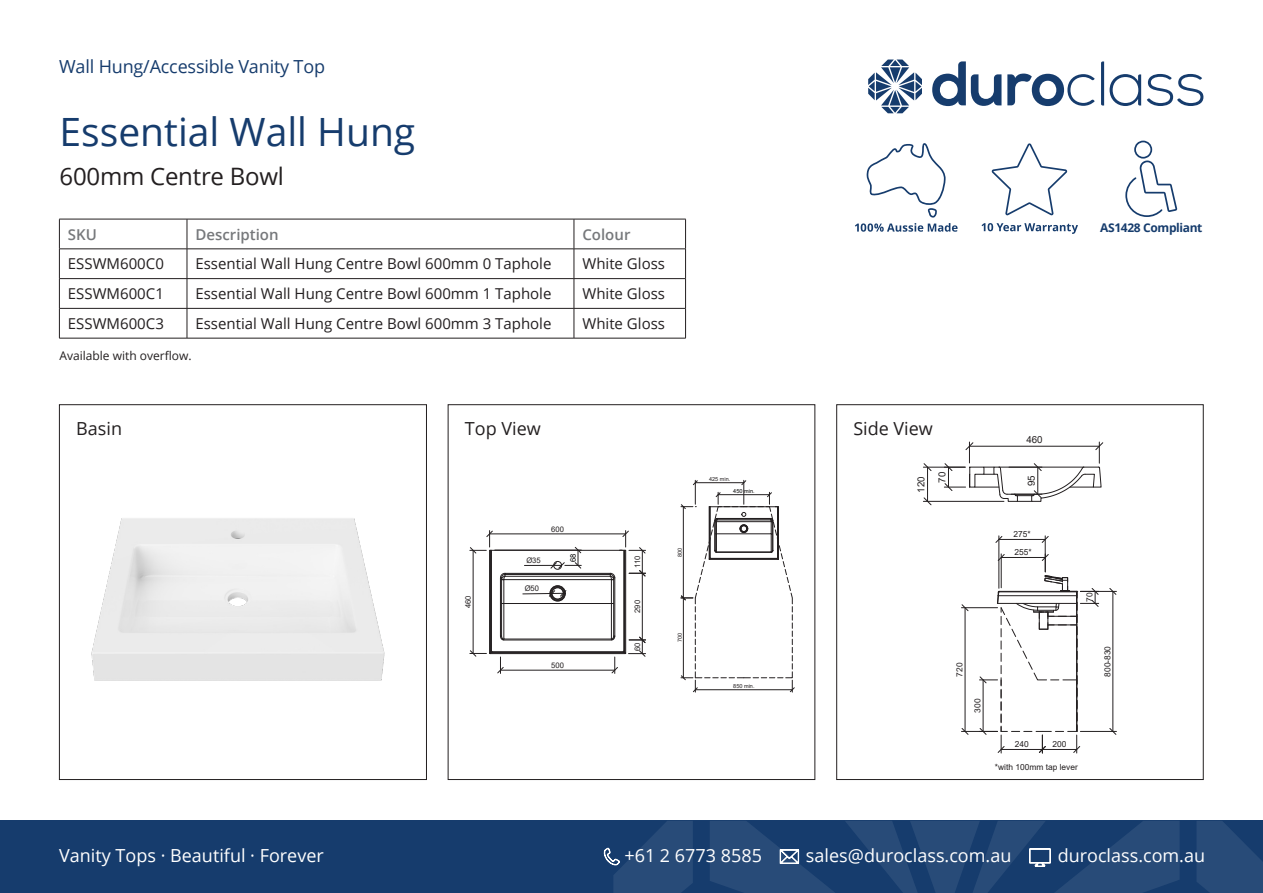
<style>
.page{position:relative;width:1263px;height:893px;background:#fff}
.page>*{position:absolute;margin:0;border:0;box-sizing:border-box;transform-origin:0 0}
.Large_Copy{font:39px "Open Sans";color:#163c6d}
.t1{font:24px "Open Sans";letter-spacing:-.01em;color:#231f20}
.t2{font:18px "Open Sans";color:#fff}
.t3{font:18px "Open Sans";letter-spacing:-.01em;color:#163c6d}
.t4{font:18px "Open Sans";color:#231f20}
.Table_Subheadings{font:15px "Open Sans";color:#231f20}
.Table_Subheadings-2{font:600 15px "Open Sans";color:#76787b}
.Table_Subheadings-3{font:12px "Open Sans";color:#231f20}
.t5{font:700 12px "Open Sans";letter-spacing:-.03em;color:#163c6d}
.t6{font:9.75px "Arial";color:#231f20}
.t7{font:8.4px "Arial";color:#231f20}
.t8{font:7.65px "Arial";color:#231f20}
.t9{font:7.65px "Arial";color:#000}
.t10{font:5.55px "Arial";color:#231f20}
.t11{font:5.55px "Arial";color:#000}
</style>
<div class="page">
<svg style="left:868px;top:60px;width:54px;height:53px"></svg>
<svg style="left:932px;top:61px;width:69px;height:45px"></svg>
<svg style="left:1007px;top:74px;width:88px;height:32px"></svg>
<svg style="left:1101px;top:61px;width:102px;height:45px"></svg>
<svg style="left:855px;top:143px;width:102px;height:89px"></svg>
<svg style="left:981px;top:143px;width:97px;height:91px"></svg>
<div style="left:0;top:821px;width:1263px;height:72px;background:#163c6d"></div>
<svg style="left:1197px;top:821px;width:66px;height:72px"></svg>
<svg style="left:603px;top:821px;width:90px;height:72px"></svg>
<svg style="left:710px;top:821px;width:470px;height:72px"></svg>
<svg style="left:1125px;top:141px;width:52px;height:76px"></svg>
<div style="left:448px;top:404px;width:367px;height:376px;border:1px solid #231f20"></div>
<div style="left:59px;top:404px;width:368px;height:376px;border:1px solid #231f20"></div>
<div style="left:836px;top:404px;width:367px;height:376px;border:1px solid #231f20"></div>
<hr style="left:59px;top:219px;width:128px;height:1px;background:#231f20">
<hr style="left:59px;top:219px;width:1px;height:30px;background:#231f20">
<hr style="left:187px;top:219px;width:387px;height:1px;background:#231f20">
<hr style="left:187px;top:219px;width:1px;height:30px;background:#231f20">
<hr style="left:574px;top:219px;width:112px;height:1px;background:#231f20">
<hr style="left:574px;top:219px;width:1px;height:30px;background:#231f20">
<hr style="left:685px;top:219px;width:1px;height:30px;background:#231f20">
<hr style="left:59px;top:249px;width:128px;height:1px;background:#231f20">
<hr style="left:187px;top:249px;width:387px;height:1px;background:#231f20">
<hr style="left:574px;top:249px;width:112px;height:1px;background:#231f20">
<hr style="left:59px;top:278px;width:128px;height:1px;background:#231f20">
<hr style="left:187px;top:278px;width:387px;height:1px;background:#231f20">
<hr style="left:574px;top:278px;width:112px;height:1px;background:#231f20">
<hr style="left:59px;top:308px;width:128px;height:1px;background:#231f20">
<svg style="left:59px;top:249px;width:1px;height:89px"></svg>
<hr style="left:187px;top:308px;width:387px;height:1px;background:#231f20">
<svg style="left:187px;top:249px;width:1px;height:89px"></svg>
<hr style="left:574px;top:308px;width:112px;height:1px;background:#231f20">
<svg style="left:574px;top:249px;width:1px;height:89px"></svg>
<svg style="left:685px;top:249px;width:1px;height:89px"></svg>
<hr style="left:59px;top:338px;width:128px;height:1px;background:#231f20">
<hr style="left:187px;top:338px;width:387px;height:1px;background:#231f20">
<hr style="left:574px;top:338px;width:112px;height:1px;background:#231f20">
<img style="left:91px;top:518px;width:294px;height:163px">
<hr style="left:923px;top:501px;width:81px;height:1px;background:#231f20">
<hr style="left:923px;top:467px;width:42px;height:1px;background:#231f20">
<hr style="left:927px;top:467px;width:1px;height:34px;background:#231f20">
<svg style="left:923px;top:497px;width:8px;height:8px"></svg>
<svg style="left:923px;top:463px;width:8px;height:8px"></svg>
<svg style="left:944px;top:442px;width:159px;height:60px"></svg>
<hr style="left:489px;top:550px;width:1px;height:103px;background:#231f20">
<hr style="left:623px;top:550px;width:1px;height:101px;background:#231f20">
<hr style="left:624px;top:550px;width:1px;height:101px;background:#231f20">
<hr style="left:491px;top:550px;width:1px;height:101px;background:#231f20">
<hr style="left:625px;top:550px;width:1px;height:102px;background:#231f20">
<hr style="left:491px;top:550px;width:133px;height:1px;background:#231f20">
<hr style="left:490px;top:550px;width:1px;height:102px;background:#231f20">
<div style="left:550px;top:585px;width:15px;height:16px;border:1px solid #231f20;border-radius:50%"></div>
<div style="left:550px;top:586px;width:15px;height:15px;border:1px solid #231f20;border-radius:50%"></div>
<div style="left:551px;top:586px;width:14px;height:14px;border:1px solid #231f20;border-radius:50%"></div>
<div style="left:551px;top:587px;width:13px;height:13px;border:1px solid #231f20;border-radius:50%"></div>
<div style="left:552px;top:587px;width:11px;height:12px;border:1px solid #231f20;border-radius:50%"></div>
<hr style="left:613px;top:578px;width:1px;height:58px;background:#231f20">
<hr style="left:614px;top:578px;width:1px;height:58px;background:#231f20">
<hr style="left:501px;top:578px;width:1px;height:58px;background:#231f20">
<hr style="left:500px;top:578px;width:1px;height:58px;background:#231f20">
<hr style="left:642px;top:573px;width:1px;height:67px;background:#231f20">
<hr style="left:473px;top:550px;width:1px;height:103px;background:#231f20">
<svg style="left:470px;top:603px;width:176px;height:70px"></svg>
<hr style="left:490px;top:534px;width:136px;height:1px;background:#231f20">
<svg style="left:470px;top:531px;width:23px;height:22px"></svg>
<svg style="left:500px;top:531px;width:146px;height:49px"></svg>
<svg style="left:681px;top:480px;width:114px;height:212px"></svg>
<hr style="left:961px;top:731px;width:36px;height:1px;background:#231f20">
<hr style="left:961px;top:607px;width:36px;height:1px;background:#231f20">
<hr style="left:965px;top:608px;width:1px;height:123px;background:#231f20">
<svg style="left:961px;top:728px;width:7px;height:7px"></svg>
<svg style="left:961px;top:604px;width:7px;height:7px"></svg>
<hr style="left:999px;top:536px;width:1px;height:52px;background:#231f20">
<hr style="left:1045px;top:536px;width:1px;height:36px;background:#231f20">
<hr style="left:999px;top:539px;width:46px;height:1px;background:#231f20">
<svg style="left:995px;top:536px;width:7px;height:7px"></svg>
<svg style="left:1042px;top:536px;width:7px;height:7px"></svg>
<svg style="left:979px;top:554px;width:120px;height:199px"></svg>
<hr style="left:1080px;top:731px;width:36px;height:1px;background:#231f20">
<hr style="left:1080px;top:591px;width:36px;height:1px;background:#231f20">
<hr style="left:1112px;top:591px;width:1px;height:140px;background:#231f20">
<svg style="left:1109px;top:728px;width:7px;height:7px"></svg>
<svg style="left:1109px;top:588px;width:7px;height:7px"></svg>
<svg style="left:523px;top:586px;width:43px;height:11px"></svg>
<p class="t3" style="left:59px;top:54px;width:267px">Wall Hung/Accessible Vanity Top</p>
<p class="Large_Copy" style="left:60px;top:105px;width:357px">Essential Wall Hung</p>
<p class="t1" style="left:60px;top:160px;width:226px">600mm Centre Bowl</p>
<p class="Table_Subheadings-2" style="left:68px;top:224px;width:30px">SKU</p>
<p class="Table_Subheadings-2" style="left:195px;top:224px;width:85px">Description</p>
<p class="Table_Subheadings-2" style="left:582px;top:224px;width:50px">Colour</p>
<p class="Table_Subheadings" style="left:68px;top:254px;width:98px">ESSWM600C0</p>
<p class="Table_Subheadings" style="left:195px;top:254px;width:357px">Essential Wall Hung Centre Bowl 600mm 0 Taphole</p>
<p class="Table_Subheadings" style="left:582px;top:254px;width:84px">White Gloss</p>
<p class="Table_Subheadings" style="left:68px;top:283px;width:98px">ESSWM600C1</p>
<p class="Table_Subheadings" style="left:195px;top:283px;width:357px">Essential Wall Hung Centre Bowl 600mm 1 Taphole</p>
<p class="Table_Subheadings" style="left:582px;top:283px;width:84px">White Gloss</p>
<p class="Table_Subheadings" style="left:68px;top:313px;width:98px">ESSWM600C3</p>
<p class="Table_Subheadings" style="left:195px;top:313px;width:357px">Essential Wall Hung Centre Bowl 600mm 3 Taphole</p>
<p class="Table_Subheadings" style="left:582px;top:313px;width:84px">White Gloss</p>
<p class="Table_Subheadings-3" style="left:60px;top:348px;width:134px">Available with overflow.</p>
<p class="t5" style="left:1100px;top:219px;width:104px">AS1428 Compliant</p>
<p class="t4" style="left:76px;top:416px;width:47px">Basin</p>
<p class="t4" style="left:465px;top:416px;width:77px">Top View</p>
<p class="t4" style="left:853px;top:416px;width:81px">Side View</p>
<p class="t6" style="left:1026px;top:433px;width:18px">460</p>
<p class="t10" style="left:709px;top:475px;width:23px">425 min.</p>
<p class="t7" style="left:714px;top:482px;width:34px">425 min.</p>
<p class="t11" style="left:733px;top:487px;width:23px">450 min.</p>
<p class="t6" style="left:935px;top:482px;width:12px;rotate:-90deg">70</p>
<p class="t6" style="left:914px;top:493px;width:18px;rotate:-90deg">120</p>
<p class="t6" style="left:1025px;top:486px;width:12px;rotate:-90deg">95</p>
<p class="t8" style="left:463px;top:608px;width:14px;rotate:-90deg">460</p>
<p class="t8" style="left:526px;top:555px;width:16px">Ø35</p>
<p class="t8" style="left:551px;top:524px;width:14px">600</p>
<p class="t9" style="left:568px;top:562px;width:10px;rotate:-90deg">68</p>
<p class="t8" style="left:632px;top:568px;width:14px;rotate:-90deg">110</p>
<p class="t8" style="left:632px;top:613px;width:14px;rotate:-90deg">290</p>
<p class="t8" style="left:632px;top:651px;width:10px;rotate:-90deg">60</p>
<p class="t8" style="left:551px;top:660px;width:14px">500</p>
<p class="t10" style="left:676px;top:557px;width:11px;rotate:-90deg">800</p>
<p class="t10" style="left:676px;top:642px;width:11px;rotate:-90deg">700</p>
<p class="t10" style="left:733px;top:682px;width:23px">850 min.</p>
<p class="t7" style="left:1013px;top:528px;width:19px">275*</p>
<p class="t7" style="left:1015px;top:546px;width:19px">255*</p>
<p class="t7" style="left:1084px;top:602px;width:11px;rotate:-90deg">70</p>
<p class="t7" style="left:954px;top:677px;width:16px;rotate:-90deg">720</p>
<p class="t7" style="left:972px;top:713px;width:16px;rotate:-90deg">300</p>
<p class="t7" style="left:1015px;top:738px;width:16px">240</p>
<p class="t7" style="left:1052px;top:738px;width:16px">200</p>
<p class="t7" style="left:995px;top:762px;width:85px">*with 100mm tap lever</p>
<p class="t7" style="left:1101px;top:677px;width:32px;rotate:-90deg">800-830</p>
<p class="t2" style="left:59px;top:843px;width:266px">Vanity Tops · Beautiful · Forever</p>
<p class="t2" style="left:624px;top:843px;width:139px">+61 2 6773 8585</p>
<p class="t2" style="left:806px;top:843px;width:207px">sales@duroclass.com.au</p>
<p class="t2" style="left:1058px;top:843px;width:149px">duroclass.com.au</p>
</div>
